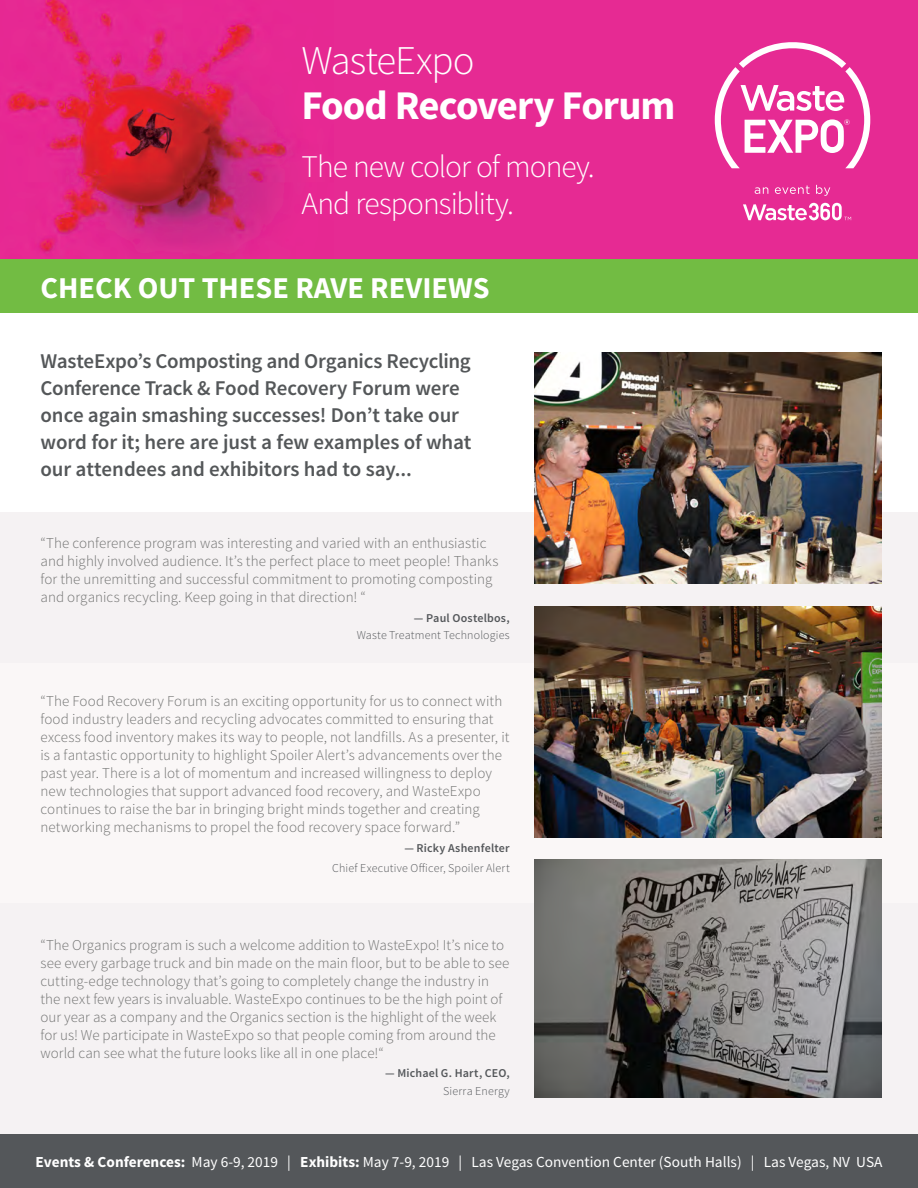
<style>
.page{position:relative;width:918px;height:1188px;background:#fff}
.page>*{position:absolute;margin:0;border:0;box-sizing:border-box;transform-origin:0 0}
.t1{font:700 40.8px/45px "Source Sans Pro";letter-spacing:-.025em;color:#fff}
.t2{font:300 31.5px "Source Sans Pro";letter-spacing:-.03em;color:#fff}
.t3{font:700 30.3px "Source Sans Pro";color:#fff}
.t4{font:600 21px/27px "Source Sans Pro";letter-spacing:-.005em;color:#545759}
.t5{font:15.3px "Source Sans Pro";color:#fff}
.t6{font:300 15px/18px "Source Sans Pro";color:#717271}
.t7{font:300 12px/17.2px "Source Sans Pro";letter-spacing:.015em;color:#54575a;text-align:right}
.t8{font:600 12px/17.2px "Source Sans Pro";letter-spacing:.015em;color:#54575a;text-align:right}
.s1{font-weight:300}
.s2{font-weight:600}
.s3{font-weight:700}
</style>
<div class="page">
<div style="left:0;top:0;width:918px;height:259px;background:#e62a93"></div>
<img style="left:6px;top:0;width:281px;height:253px">
<svg style="left:755px;top:187px;width:13px;height:7px"></svg>
<svg style="left:775px;top:186px;width:35px;height:8px"></svg>
<svg style="left:816px;top:185px;width:14px;height:11px"></svg>
<svg style="left:743px;top:203px;width:108px;height:17px"></svg>
<svg style="left:715px;top:42px;width:155px;height:126px"></svg>
<div style="left:0;top:903px;width:918px;height:231px;background:#f5f2f3"></div>
<div style="left:0;top:513px;width:918px;height:150px;background:#f5f2f3"></div>
<div style="left:0;top:663px;width:918px;height:240px;background:#faf7f7"></div>
<div style="left:0;top:1134px;width:918px;height:54px;background:#54575a"></div>
<div style="left:0;top:260px;width:918px;height:54px;background:#72bc43"></div>
<img style="left:535px;top:353px;width:347px;height:231px">
<img style="left:535px;top:606px;width:347px;height:231px">
<img style="left:535px;top:859px;width:347px;height:238px">
<p class="t1" style="left:302px;top:39px;width:375px"><span class="s1">WasteExpo<br></span>Food Recovery Forum</p>
<p class="t2" style="left:302px;top:147px;width:295px">The new color of money.</p>
<p class="t2" style="left:302px;top:184px;width:214px">And responsiblity.</p>
<p class="t3" style="left:40px;top:268px;width:451px">CHECK OUT THESE RAVE REVIEWS</p>
<p class="t4" style="left:40px;top:349px;width:433px">WasteExpo’s Composting and Organics Recycling Conference Track &amp; Food Recovery Forum were once again smashing successes! Don’t take our word for it; here are just a few examples of what our attendees and exhibitors had to say...</p>
<p class="t6" style="left:40px;top:534px;width:459px">“The conference program was interesting and varied with an enthusiastic and highly involved audience. It’s the perfect place to meet people! Thanks for the unremitting and successful commitment to promoting composting and organics recycling. Keep going in that direction! “</p>
<p class="t7" style="left:357px;top:609px;width:155px"><span class="s2">— Paul Oostelbos,<br></span>Waste Treatment Technologies</p>
<p class="t6" style="left:40px;top:692px;width:470px">“The Food Recovery Forum is an exciting opportunity for us to connect with food industry leaders and recycling advocates committed to ensuring that excess food inventory makes its way to people, not landfills. As a presenter, it is a fantastic opportunity to highlight Spoiler Alert’s advancements over the past year. There is a lot of momentum and increased willingness to deploy new technologies that support advanced food recovery, and WasteExpo continues to raise the bar in bringing bright minds together and creating networking mechanisms to propel the food recovery space forward.”</p>
<p class="t7" style="left:332px;top:838px;width:179px;line-height:20px"><span class="s2">— Ricky Ashenfelter<br></span>Chief Executive Officer, Spoiler Alert</p>
<p class="t6" style="left:40px;top:936px;width:470px">“The Organics program is such a welcome addition to WasteExpo! It’s nice to see every garbage truck and bin made on the main floor, but to be able to see cutting-edge technology that’s going to completely change the industry in the next few years is invaluable. WasteExpo continues to be the high point of our year as a company and the Organics section is the highlight of the week for us! We participate in WasteExpo so that people coming from around the world can see what the future looks like all in one place!“</p>
<p class="t8" style="left:385px;top:1065px;width:126px">— Michael G. Hart, CEO,<br><span class="s1">Sierra Energy</span></p>
<p class="t5" style="left:35px;top:1152px;width:849px"><span class="s3">Events &amp; Conferences:</span> May 6-9, 2019 | <span class="s3">Exhibits:</span> May 7-9, 2019 | Las Vegas Convention Center (South Halls) | Las Vegas, NV USA</p>
</div>
